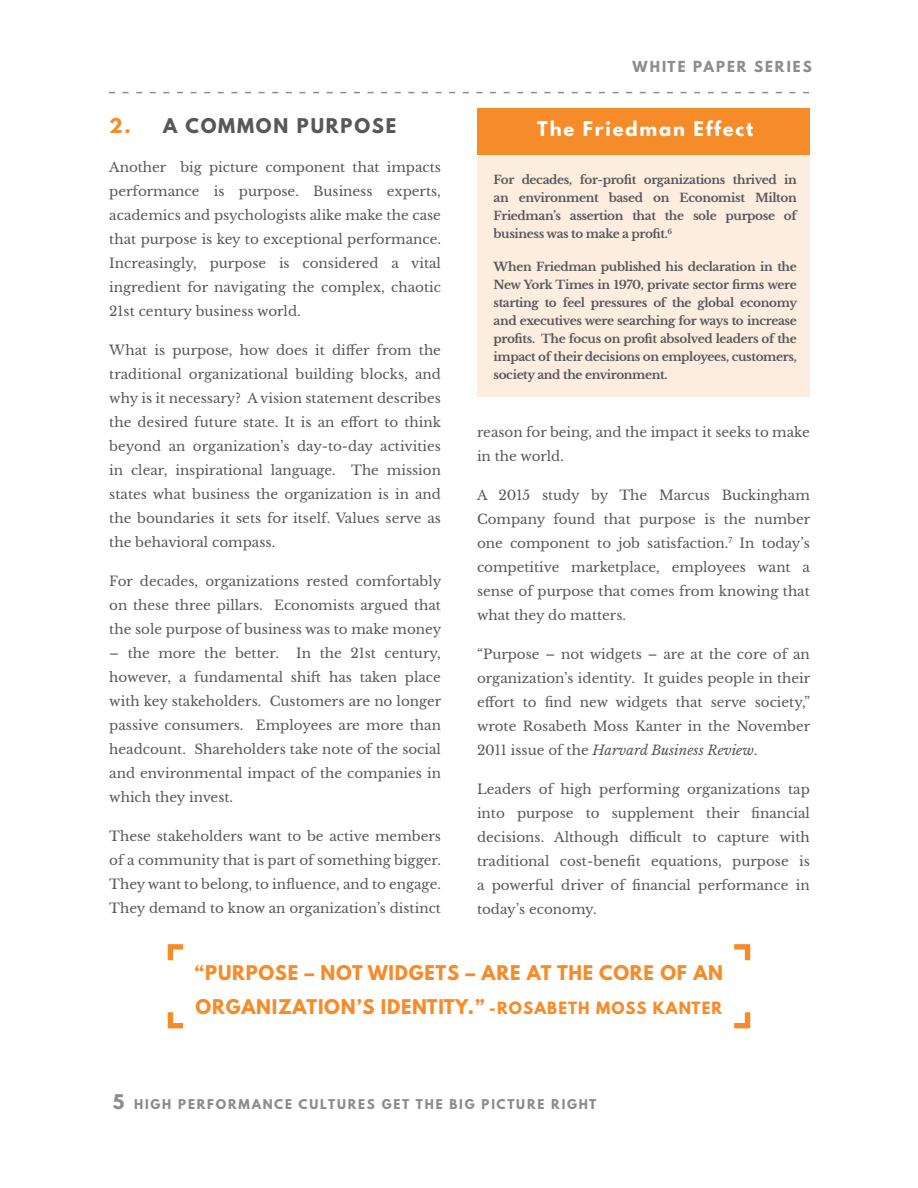
<style>
.page{position:relative;width:918px;height:1188px;background:#fff}
.page>*{position:absolute;margin:0;border:0;box-sizing:border-box;transform-origin:0 0}
.t1{font:700 18px/34.5px "League Spartan";letter-spacing:.04em;color:#f68b29}
.t2{font:700 18px "League Spartan";letter-spacing:.1em;color:#fff}
.t3{font:700 18px "League Spartan";letter-spacing:.1em;color:#57585a}
.t4{font:13.5px/24px "Libre Baskerville";color:#57585a;text-align:justify}
.t5{font:700 13.5px "League Spartan";letter-spacing:.15em;color:#8b8d90}
.t6{font:700 12px/18px "Libre Baskerville";letter-spacing:-.03em;color:#57585a;text-align:justify}
.t7{font:700 12px "League Spartan";letter-spacing:.15em;color:#8b8d90}
.s1{color:#f68b29}
.s2{font-style:italic}
.s3{font-size:15px}
.s4{font-size:18px}
</style>
<div class="page">
<div style="left:477px;top:121px;width:333px;height:276px;background:#fdeddf"></div>
<div style="left:477px;top:108px;width:333px;height:47px;background:#f68b29"></div>
<svg style="left:734px;top:1012px;width:16px;height:16px"></svg>
<svg style="left:168px;top:1012px;width:15px;height:16px"></svg>
<svg style="left:734px;top:944px;width:16px;height:16px"></svg>
<svg style="left:168px;top:944px;width:15px;height:16px"></svg>
<svg style="left:109px;top:92px;width:700px;height:1px"></svg>
<p class="t3" style="left:109px;top:111px;width:288px"><span class="s1">2.</span> A COMMON PURPOSE</p>
<p class="t4" style="left:109px;top:155px;width:333px">Another big picture component that impacts performance is purpose. Business experts, academics and psychologists alike make the case that purpose is key to exceptional performance.<br>Increasingly, purpose is considered a vital ingredient for navigating the complex, chaotic 21st century business world.</p>
<p class="t4" style="left:109px;top:338px;width:333px">What is purpose, how does it differ from the traditional organizational building blocks, and why is it necessary? A vision statement describes the desired future state. It is an effort to think beyond an organization’s day-to-day activities in clear, inspirational language. The mission states what business the organization is in and the boundaries it sets for itself. Values serve as the behavioral compass.</p>
<p class="t4" style="left:109px;top:569px;width:334px">For decades, organizations rested comfortably on these three pillars. Economists argued that the sole purpose of business was to make money</p>
<p class="t4" style="left:109px;top:641px;width:171px">– the more the better.</p>
<p class="t4" style="left:109px;top:641px;width:334px;text-indent:187px">In the 21st century, however, a fundamental shift has taken place with key stakeholders. Customers are no longer passive consumers. Employees are more than headcount. Shareholders take note of the social and environmental impact of the companies in which they invest.</p>
<p class="t4" style="left:109px;top:824px;width:333px">These stakeholders want to be active members of a community that is part of something bigger.<br>They want to belong, to influence, and to engage.<br>They demand to know an organization’s distinct</p>
<p class="t5" style="left:633px;top:56px;width:181px">WHITE PAPER SERIES</p>
<p class="t2" style="left:537px;top:114px;width:217px">The Friedman Effect</p>
<p class="t6" style="left:494px;top:170px;width:305px">For decades, for-profit organizations thrived in an environment based on Economist Milton Friedman’s assertion that the sole purpose of business was to make a profit.<sup>6</sup></p>
<p class="t6" style="left:494px;top:257px;width:305px">When Friedman published his declaration in the New York Times in 1970, private sector firms were starting to feel pressures of the global economy and executives were searching for ways to increase profits. The focus on profit absolved leaders of the impact of their decisions on employees, customers, society and the environment.</p>
<p class="t4" style="left:477px;top:420px;width:334px">reason for being, and the impact it seeks to make in the world.</p>
<p class="t4" style="left:477px;top:483px;width:335px">A 2015 study by The Marcus Buckingham Company found that purpose is the number one component to job satisfaction.<sup>7</sup> In today’s competitive marketplace, employees want a sense of purpose that comes from knowing that what they do matters.</p>
<p class="t4" style="left:477px;top:642px;width:335px">“Purpose – not widgets – are at the core of an organization’s identity. It guides people in their effort to find new widgets that serve society,” wrote Rosabeth Moss Kanter in the November 2011 issue of the <span class="s2">Harvard Business Review</span>.</p>
<p class="t4" style="left:477px;top:777px;width:334px">Leaders of high performing organizations tap into purpose to supplement their financial decisions. Although difficult to capture with traditional cost-benefit equations, purpose is a powerful driver of financial performance in today’s economy.</p>
<p class="t1" style="left:195px;top:955px;width:530px">“PURPOSE – NOT WIDGETS – ARE AT THE CORE OF AN<br>ORGANIZATION’S IDENTITY.” <span class="s3">-ROSABETH MOSS KANTER</span></p>
<p class="t7" style="left:113px;top:1094px;width:485px"><span class="s4">5</span> HIGH PERFORMANCE CULTURES GET THE BIG PICTURE RIGHT</p>
</div>
